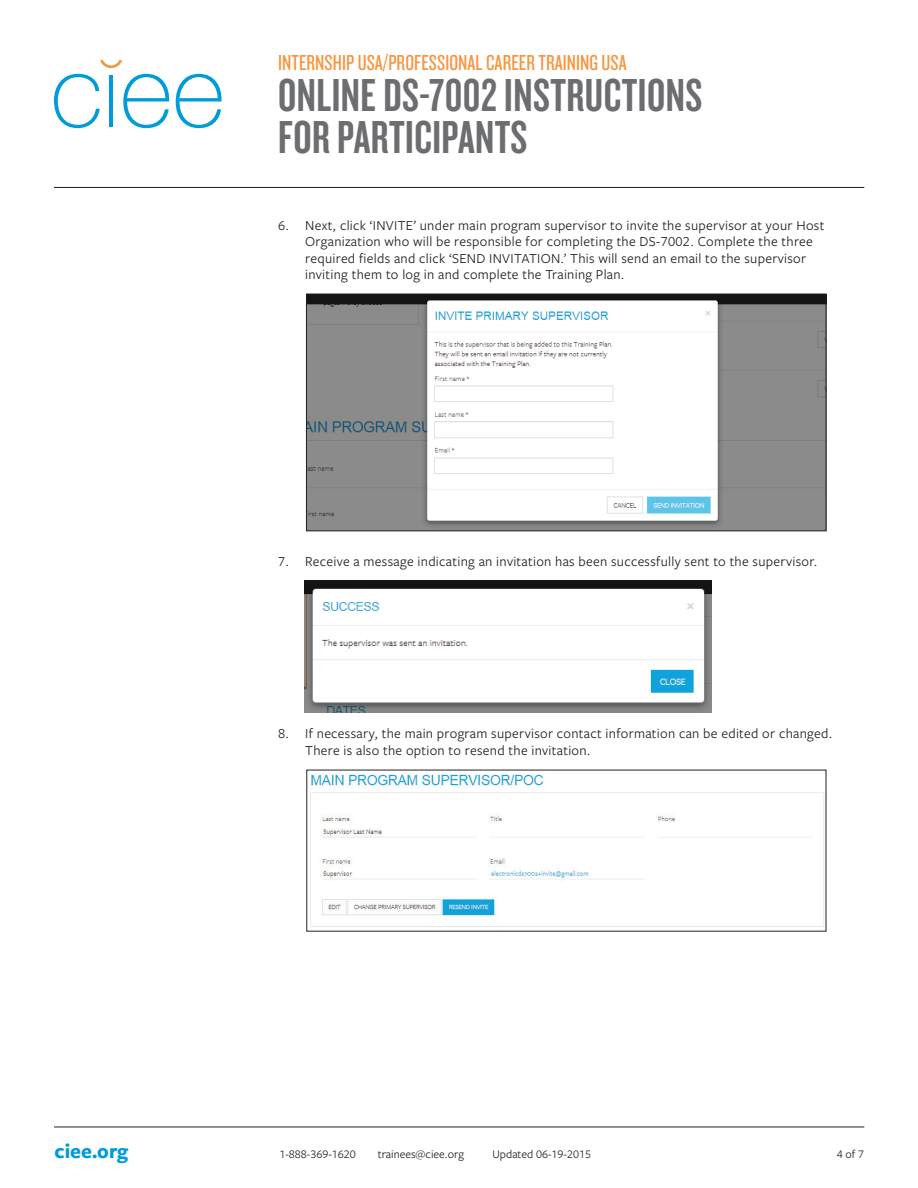
<style>
.page{position:relative;width:918px;height:1188px;background:#fff}
.page>*{position:absolute;margin:0;border:0;box-sizing:border-box;transform-origin:0 0}
.t1{font:48px/42px "Knockout 48 Featherweight";letter-spacing:.01em;color:#6c6d70}
.t2{font:22.5px "Knockout 28 Junior Feathrwt";letter-spacing:.005em;color:#f7943f}
.t3{font:700 21px "Freight Sans Pro";color:#009cd9}
.t4{font:14.25px/16.5px "Freight Sans Pro";letter-spacing:.02em;color:#231f20}
.t5{font:12px "Freight Sans Pro";color:#231f20}
</style>
<div class="page">
<hr style="left:54px;top:1127px;width:810px;height:1px;background:#231f20">
<hr style="left:54px;top:187px;width:810px;height:1px;background:#231f20">
<svg style="left:54px;top:74px;width:46px;height:54px"></svg>
<hr style="left:109px;top:75px;width:4px;height:52px;background:#009cd9">
<svg style="left:123px;top:74px;width:47px;height:54px"></svg>
<svg style="left:176px;top:74px;width:46px;height:54px"></svg>
<svg style="left:100px;top:60px;width:22px;height:8px"></svg>
<img style="left:308px;top:296px;width:516px;height:233px">
<div style="left:306px;top:294px;width:520px;height:237px;border:1px solid #231f20"></div>
<img style="left:305px;top:581px;width:406px;height:131px">
<img style="left:310px;top:774px;width:514px;height:153px">
<h2 class="t2" style="left:278px;top:48px;width:350px">INTERNSHIP USA/PROFESSIONAL CAREER TRAINING USA</h2>
<h1 class="t1" style="left:278px;top:72px;width:426px">ONLINE DS-7002 INSTRUCTIONS<br>FOR PARTICIPANTS</h1>
<p class="t4" style="left:305px;top:216px;width:521px;text-indent:-27px">6. Next, click ‘INVITE’ under main program supervisor to invite the supervisor at your Host Organization who will be responsible for completing the DS-7002. Complete the three required fields and click ‘SEND INVITATION.’ This will send an email to the supervisor inviting them to log in and complete the Training Plan.</p>
<p class="t4" style="left:278px;top:553px;width:541px">7. Receive a message indicating an invitation has been successfully sent to the supervisor.</p>
<p class="t4" style="left:305px;top:725px;width:529px;text-indent:-27px">8. If necessary, the main program supervisor contact information can be edited or changed.<br>There is also the option to resend the invitation.</p>
<h3 class="t3" style="left:55px;top:1137px;width:75px">ciee.org</h3>
<p class="t5" style="left:279px;top:1146px;width:78px">1-888-369-1620</p>
<p class="t5" style="left:378px;top:1146px;width:88px">trainees@ciee.org</p>
<p class="t5" style="left:493px;top:1146px;width:100px">Updated 06-19-2015</p>
<p class="t5" style="left:837px;top:1146px;width:29px">4 of 7</p>
</div>
